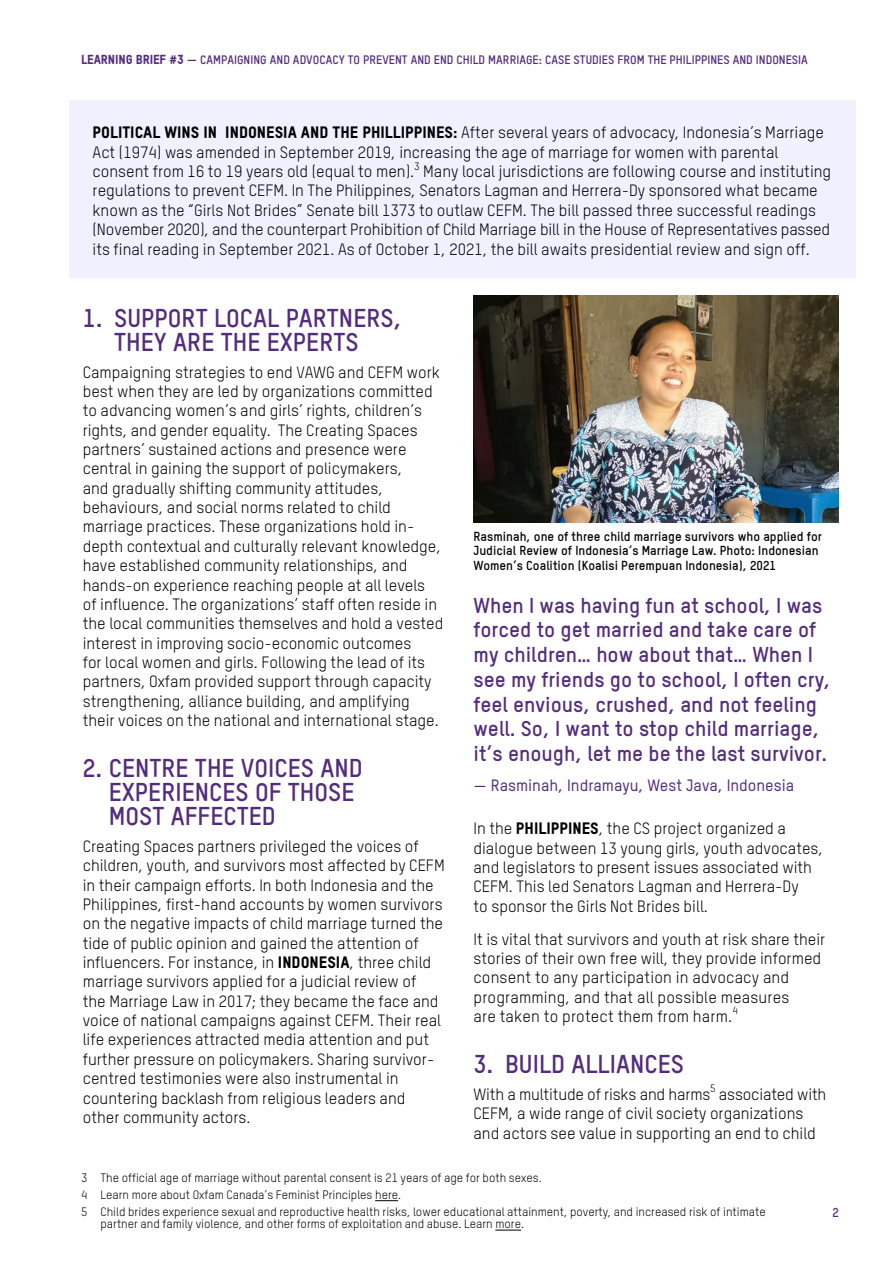
<style>
.page{position:relative;width:893px;height:1263px;background:#fff}
.page>*{position:absolute;margin:0;border:0;box-sizing:border-box;transform-origin:0 0}
.subhead_2{font:700 25.2px/24px "Oxfam TSTARPRO";color:#532c7d;text-align:center}
.t1{font:700 21px/24.8px "Oxfam TSTARPRO";color:#532c7d}
.t2{font:16.2px/19.4px "Oxfam TSTARPRO";color:#000}
.t3{font:500 16.2px "Oxfam TSTARPRO";color:#532c7d}
.credit{font:700 12.75px/14.2px "Oxfam TSTARPRO";color:#000}
.t4{font:700 12.75px "Oxfam TSTARPRO";color:#532c7d}
.t5{font:12px/12px "Oxfam TSTARPRO";color:#000}
.t6{font:700 12px "Oxfam TSTARPRO";color:#532c7d}
.t7{font:10.5px "Oxfam TSTARPRO";color:#000}
.s1{font-family:"Oxfam TSTARPRO Headline";font-weight:400;font-size:12.75px}
.s2{font-size:12.75px}
.s3{font-family:"Oxfam TSTARPRO Headline"}
</style>
<div class="page">
<div style="left:69px;top:101px;width:787px;height:177px;background:#f0f0ff"></div>
<img style="left:473px;top:295px;width:366px;height:227px">
<svg style="left:375px;top:1200px;width:23px;height:1px"></svg>
<svg style="left:495px;top:1230px;width:26px;height:1px"></svg>
<p class="t6" style="left:81px;top:51px;width:728px"><span class="s1">LEARNING BRIEF #3</span> <span class="s2">—</span> CAMPAIGNING AND ADVOCACY TO PREVENT AND END CHILD MARRIAGE: CASE STUDIES FROM THE PHILIPPINES AND INDONESIA</p>
<p class="t2" style="left:93px;top:122px;width:733px"><span class="s3">POLITICAL WINS IN INDONESIA AND THE PHILLIPPINES:</span> After several years of advocacy, Indonesia’s Marriage<br>Act (1974) was amended in September 2019, increasing the age of marriage for women with parental consent from 16 to 19 years old (equal to men).</p>
<p class="t7" style="left:414px;top:158px;width:7px">3</p>
<p class="t2" style="left:93px;top:160px;width:740px;text-indent:331px">Many local jurisdictions are following course and instituting regulations to prevent CEFM. In The Philippines, Senators Lagman and Herrera-Dy sponsored what became known as the “Girls Not Brides” Senate bill 1373 to outlaw CEFM. The bill passed three successful readings (November 2020), and the counterpart Prohibition of Child Marriage bill in the House of Representatives passed its final reading in September 2021. As of October 1, 2021, the bill awaits presidential review and sign off.</p>
<p class="subhead_2" style="left:83px;top:304px;width:321px">1. SUPPORT LOCAL PARTNERS,<br>THEY ARE THE EXPERTS</p>
<p class="t2" style="left:83px;top:361px;width:362px">Campaigning strategies to end VAWG and CEFM work best when they are led by organizations committed to advancing women’s and girls’ rights, children’s rights, and gender equality. The Creating Spaces partners’ sustained actions and presence were central in gaining the support of policymakers,<br>and gradually shifting community attitudes, behaviours, and social norms related to child marriage practices. These organizations hold in&shy;depth contextual and culturally relevant knowledge, have established community relationships, and hands-on experience reaching people at all levels<br>of influence. The organizations’ staff often reside in the local communities themselves and hold a vested interest in improving socio-economic outcomes<br>for local women and girls. Following the lead of its partners, Oxfam provided support through capacity strengthening, alliance building, and amplifying their voices on the national and international stage.</p>
<p class="subhead_2" style="left:109px;top:754px;width:256px;text-align:left;text-indent:-26px">2. CENTRE THE VOICES AND<br>EXPERIENCES OF THOSE<br>MOST AFFECTED</p>
<p class="t2" style="left:83px;top:835px;width:363px">Creating Spaces partners privileged the voices of children, youth, and survivors most affected by CEFM in their campaign efforts. In both Indonesia and the Philippines, first-hand accounts by women survivors on the negative impacts of child marriage turned the tide of public opinion and gained the attention of influencers. For instance, in <span class="s3">INDONESIA</span>, three child marriage survivors applied for a judicial review of<br>the Marriage Law in 2017; they became the face and voice of national campaigns against CEFM. Their real life experiences attracted media attention and put further pressure on policymakers. Sharing survivor&shy;centred testimonies were also instrumental in countering backlash from religious leaders and other community actors.</p>
<p class="credit" style="left:473px;top:528px;width:350px">Rasminah, one of three child marriage survivors who applied for<br>Judicial Review of Indonesia’s Marriage Law. Photo: Indonesian<br>Women’s Coalition (Koalisi Perempuan Indonesia), 2021</p>
<p class="t1" style="left:473px;top:591px;width:359px">When I was having fun at school, I was forced to get married and take care of my children… how about that… When I see my friends go to school, I often cry, feel envious, crushed, and not feeling well. So, I want to stop child marriage, it’s enough, let me be the last survivor.</p>
<p class="t3" style="left:473px;top:773px;width:322px">— Rasminah, Indramayu, West Java, Indonesia</p>
<p class="t2" style="left:473px;top:817px;width:351px">In the <span class="s3">PHILIPPINES</span>, the CS project organized a dialogue between 13 young girls, youth advocates, and legislators to present issues associated with CEFM. This led Senators Lagman and Herrera-Dy<br>to sponsor the Girls Not Brides bill.</p>
<p class="t2" style="left:473px;top:928px;width:353px">It is vital that survivors and youth at risk share their stories of their own free will, they provide informed consent to any participation in advocacy and programming, and that all possible measures<br>are taken to protect them from harm.</p>
<p class="t7" style="left:732px;top:1003px;width:7px">4</p>
<p class="subhead_2" style="left:473px;top:1050px;width:212px">3. BUILD ALLIANCES</p>
<p class="t2" style="left:473px;top:1083px;width:238px">With a multitude of risks and harms</p>
<p class="t7" style="left:710px;top:1081px;width:7px">5</p>
<p class="t2" style="left:473px;top:1083px;width:354px;text-indent:245px">associated with<br>CEFM, a wide range of civil society organizations and actors see value in supporting an end to child</p>
<p class="t5" style="left:81px;top:1170px;width:462px">3 The official age of marriage without parental consent is 21 years of age for both sexes.</p>
<p class="t5" style="left:81px;top:1188px;width:322px">4 Learn more about Oxfam Canada’s Feminist Principles here.</p>
<p class="t5" style="left:100px;top:1205px;width:667px;text-indent:-20px">5 Child brides experience sexual and reproductive health risks, lower educational attainment, poverty, and increased risk of intimate partner and family violence, and other forms of exploitation and abuse. Learn more.</p>
<p class="t4" style="left:832px;top:1202px;width:8px">2</p>
</div>
